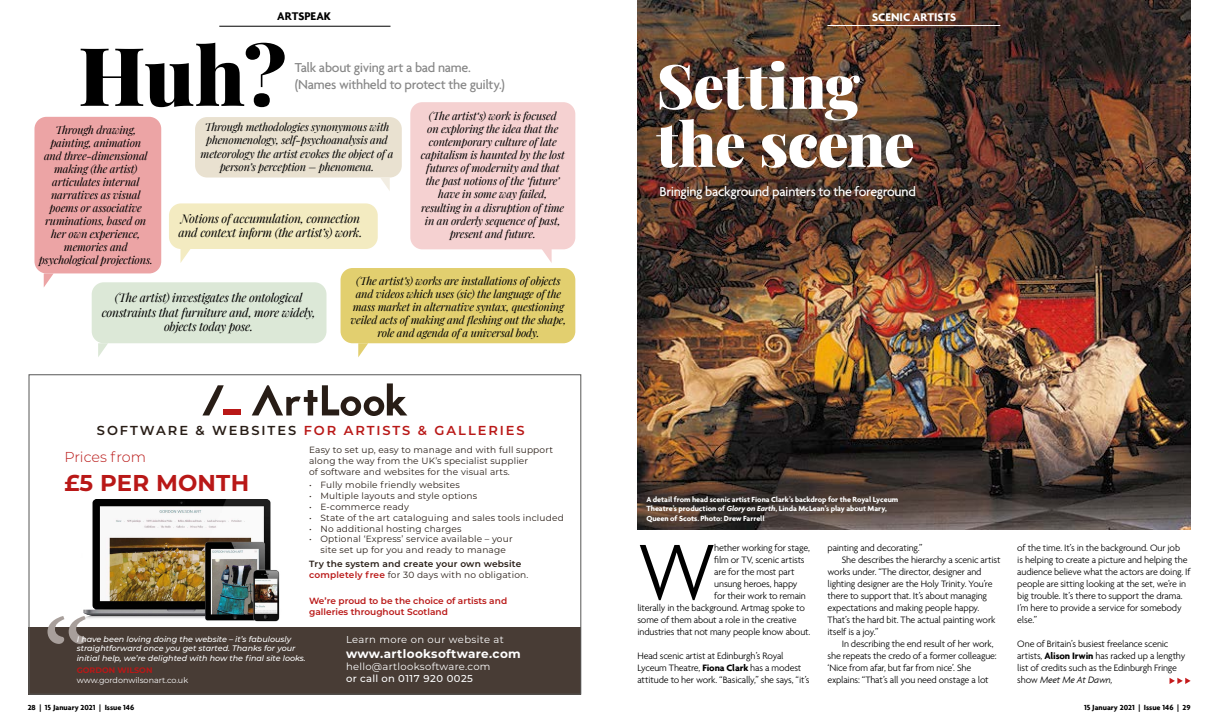
<style>
.page{position:relative;width:1219px;height:723px;background:#fff}
.page>*{position:absolute;margin:0;border:0;box-sizing:border-box;transform-origin:0 0}
.t1{font:300 85.2px "Agenda";color:#000}
.t2{font:900 80.9px "Playfair Display";color:#000}
.t3{font:900 61.4px/58px "Playfair Display";letter-spacing:-.015em;color:#fff}
.t4{font:700 22.9px "Montserrat";letter-spacing:.01em;color:#b91817}
.t5{font:300 14.4px "Montserrat";letter-spacing:-.005em;color:#b91817}
.t6{font:500 14px "Agenda";letter-spacing:-.025em;color:#878787}
.t7{font:500 14px "Agenda";letter-spacing:-.025em;color:#fff}
.t8{font:600 13px "Montserrat";letter-spacing:.15em;color:#b91817}
.t9{font:italic 12px/14.4px "Playfair Display";letter-spacing:-.02em;color:#000}
.t10{font:700 12px "Montserrat";letter-spacing:.03em;color:#fff}
.t11{font:700 12px "Agenda";color:#fff}
.t12{font:700 12px "Agenda";color:#000}
.t13{font:italic 11px/13px "Playfair Display";letter-spacing:-.015em;color:#000;text-align:center}
.t14{font:300 10px/12px "Agenda";letter-spacing:-.02em;color:#000}
.t15{font:10px "Montserrat";letter-spacing:.03em;color:#fff}
.t16{font:500 10px "Montserrat";letter-spacing:.045em;color:#fff}
.t17{font:9px/10.8px "Montserrat";letter-spacing:.02em;color:#281d16}
.t18{font:600 9px/10.8px "Montserrat";letter-spacing:.02em;color:#281d16}
.t19{font:600 9px/10.8px "Montserrat";color:#b91817}
.t20{font:700 8px/9.6px "Agenda";letter-spacing:-.005em;color:#fff}
.t21{font:italic 500 8px/9.6px "Montserrat";color:#fff}
.t22{font:700 8px "Agenda";color:#000}
.t23{font:8px "Montserrat";color:#fff}
.t24{font:700 8px "Montserrat";color:#b91817}
.s1{color:#281d16}
.s2{color:#b91817}
.s3{font-weight:400}
.s4{font-style:italic}
.s5{font-weight:700}
</style>
<div class="page">
<img style="left:638px;top:0;width:553px;height:529px">
<hr style="left:827px;top:25px;width:173px;height:1px;background:#fff">
<svg style="left:1169px;top:678px;width:22px;height:6px"></svg>
<img style="left:83px;top:500px;width:197px;height:122px">
<div style="left:29px;top:627px;width:552px;height:67px;background:#483c35"></div>
<svg style="left:48px;top:616px;width:38px;height:28px"></svg>
<svg style="left:202px;top:385px;width:22px;height:30px"></svg>
<div style="left:224px;top:409px;width:17px;height:6px;background:#b91817"></div>
<svg style="left:252px;top:383px;width:155px;height:33px"></svg>
<hr style="left:219px;top:26px;width:171px;height:1px;background:#000">
<div style="left:169px;top:203px;width:209px;height:46px;background:#f3ebc1;border-radius:12px"></div>
<svg style="left:180px;top:249px;width:10px;height:14px"></svg>
<div style="left:195px;top:117px;width:207px;height:60px;background:#e9e1d0;border-radius:12px"></div>
<svg style="left:380px;top:177px;width:10px;height:14px"></svg>
<div style="left:410px;top:102px;width:165px;height:147px;background:#f5d1d1;border-radius:12px"></div>
<svg style="left:542px;top:249px;width:10px;height:14px"></svg>
<div style="left:341px;top:268px;width:234px;height:75px;background:#e2cf6f;border-radius:12px"></div>
<svg style="left:358px;top:343px;width:10px;height:14px"></svg>
<div style="left:34px;top:117px;width:127px;height:156px;background:#eca4a5;border-radius:12px"></div>
<svg style="left:44px;top:273px;width:10px;height:14px"></svg>
<div style="left:92px;top:282px;width:234px;height:61px;background:#dce8d7;border-radius:12px"></div>
<svg style="left:98px;top:343px;width:10px;height:14px"></svg>
<p class="t12" style="left:277px;top:9px;width:55px">ARTSPEAK</p>
<h2 class="t2" style="left:78px;top:12px;width:210px">Huh?</h2>
<h3 class="t6" style="left:295px;top:58px;width:178px">Talk about giving art a bad name.</h3>
<h3 class="t6" style="left:295px;top:76px;width:212px">(Names withheld to protect the guilty.)</h3>
<p class="t13" style="left:201px;top:119px;width:194px">Through methodologies synonymous with phenomenology, self-psychoanalysis and meteorology the artist evokes the object of a person’s perception – phenomena.</p>
<p class="t13" style="left:421px;top:109px;width:145px">(The artist‘s) work is focused<br>on exploring the idea that the contemporary culture of late capitalism is haunted by the lost futures of modernity and that the past notions of the ‘future’ have in some way failed, resulting in a disruption of time in an orderly sequence of past, present and future.</p>
<p class="t13" style="left:351px;top:273px;width:217px">(The artist’s) works are installations of objects and videos which uses (sic) the language of the mass market in alternative syntax, questioning veiled acts of making and fleshing out the shape, role and agenda of a universal body.</p>
<p class="t13" style="left:39px;top:123px;width:115px">Through drawing, painting, animation<br>and three-dimensional making (the artist) articulates internal narratives as visual poems or associative ruminations, based on her own experience, memories and psychological projections.</p>
<p class="t9" style="left:102px;top:289px;width:215px;text-align:center">(The artist) investigates the ontological constraints that furniture and, more widely, objects today pose.</p>
<p class="t9" style="left:179px;top:210px;width:185px">Notions of accumulation, connection and context inform (the artist’s) work.</p>
<h3 class="t8" style="left:97px;top:422px;width:429px"><span class="s1">SOFTWARE &amp; WEBSITES</span> FOR ARTISTS &amp; GALLERIES</h3>
<h3 class="t5" style="left:65px;top:447px;width:83px">Prices from</h3>
<h3 class="t4" style="left:65px;top:466px;width:186px">£5 PER MONTH</h3>
<p class="t17" style="left:309px;top:444px;width:245px">Easy to set up, easy to manage and with full support along the way from the UK’s specialist supplier<br>of software and websites for the visual arts.</p>
<p class="t17" style="left:309px;top:479px;width:152px">• Fully mobile friendly websites</p>
<p class="t17" style="left:309px;top:490px;width:170px">• Multiple layouts and style options</p>
<p class="t17" style="left:309px;top:501px;width:101px">• E-commerce ready</p>
<p class="t17" style="left:309px;top:512px;width:256px">• State of the art cataloguing and sales tools included</p>
<p class="t17" style="left:309px;top:522px;width:154px">• No additional hosting charges</p>
<p class="t17" style="left:309px;top:533px;width:205px;text-align:center">• Optional ‘Express’ service available – your site set up for you and ready to manage</p>
<p class="t18" style="left:309px;top:558px;width:221px">Try the system and create your own website <span class="s2">completely free</span> <span class="s3">for 30 days with no obligation.</span></p>
<p class="t19" style="left:309px;top:595px;width:200px">We’re proud to be the choice of artists and galleries throughout Scotland</p>
<p class="t21" style="left:77px;top:633px;width:231px">I have been loving doing the website – it’s fabulously straightforward once you get started. Thanks for your initial help, we’re delighted with how the final site looks.</p>
<p class="t24" style="left:77px;top:664px;width:77px">GORDON WILSON</p>
<p class="t23" style="left:77px;top:674px;width:113px">www.gordonwilsonart.co.uk</p>
<p class="t15" style="left:346px;top:633px;width:159px">Learn more on our website at</p>
<p class="t10" style="left:346px;top:645px;width:176px">www.artlooksoftware.com</p>
<p class="t15" style="left:346px;top:659px;width:146px">hello@artlooksoftware.com</p>
<p class="t16" style="left:346px;top:671px;width:128px">or call on 0117 920 0025</p>
<p class="t11" style="left:872px;top:10px;width:86px">SCENIC ARTISTS</p>
<h3 class="t3" style="left:656px;top:52px;width:260px">Setting the scene</h3>
<h3 class="t7" style="left:659px;top:183px;width:258px">Bringing background painters to the foreground</h3>
<p class="t20" style="left:646px;top:494px;width:254px">A detail from head scenic artist Fiona Clark’s backdrop for the Royal Lyceum<br>Theatre’s production of <span class="s4">Glory on Earth</span>, Linda McLean’s play about Mary,<br>Queen of Scots. Photo: Drew Farrell</p>
<h1 class="t1" style="left:637px;top:522px;width:80px">W</h1>
<p class="t14" style="left:714px;top:542px;width:97px">hether working for stage,</p>
<p class="t14" style="left:714px;top:554px;width:92px">film or TV, scenic artists</p>
<p class="t14" style="left:714px;top:566px;width:82px">are for the most part</p>
<p class="t14" style="left:714px;top:578px;width:85px">unsung heroes, happy</p>
<p class="t14" style="left:714px;top:590px;width:93px">for their work to remain</p>
<p class="t14" style="left:637px;top:602px;width:169px">literally in the background. Artmag spoke to</p>
<p class="t14" style="left:637px;top:614px;width:161px">some of them about a role in the creative</p>
<p class="t14" style="left:637px;top:626px;width:174px">industries that not many people know about.</p>
<p class="t14" style="left:637px;top:650px;width:174px">Head scenic artist at Edinburgh’s Royal<br>Lyceum Theatre, <span class="s5">Fiona Clark</span> has a modest attitude to her work. “Basically,” she says, “it’s</p>
<p class="t14" style="left:828px;top:542px;width:96px">painting and decorating.”</p>
<p class="t14" style="left:842px;top:554px;width:160px">She describes the hierarchy a scenic artist</p>
<p class="t14" style="left:828px;top:566px;width:155px">works under. “The director, designer and</p>
<p class="t14" style="left:828px;top:578px;width:167px">lighting designer are the Holy Trinity. You’re</p>
<p class="t14" style="left:828px;top:590px;width:161px">there to support that. It’s about managing</p>
<p class="t14" style="left:828px;top:602px;width:153px">expectations and making people happy.</p>
<p class="t14" style="left:828px;top:614px;width:169px">That’s the hard bit. The actual painting work</p>
<p class="t14" style="left:828px;top:626px;width:52px">itself is a joy.”</p>
<p class="t14" style="left:842px;top:638px;width:153px">In describing the end result of her work,</p>
<p class="t14" style="left:828px;top:650px;width:171px">she repeats the credo of a former colleague:</p>
<p class="t14" style="left:828px;top:662px;width:145px">‘Nice from afar, but far from nice’. She</p>
<p class="t14" style="left:828px;top:674px;width:163px">explains: “That’s all you need onstage a lot</p>
<p class="t14" style="left:1017px;top:542px;width:175px">of the time. It’s in the background. Our job<br>is helping to create a picture and helping the audience believe what the actors are doing. If people are sitting looking at the set, we’re in big trouble. It’s there to support the drama.<br>I’m here to provide a service for somebody else.”</p>
<p class="t14" style="left:1017px;top:638px;width:169px">One of Britain’s busiest freelance scenic artists, <span class="s5">Alison Irwin</span> has racked up a lengthy list of credits such as the Edinburgh Fringe show <span class="s4">Meet Me At Dawn,</span></p>
<p class="t22" style="left:28px;top:703px;width:108px">28 | 15 January 2021 | Issue 146</p>
<p class="t22" style="left:1084px;top:702px;width:108px">15 January 2021 | Issue 146 | 29</p>
</div>
